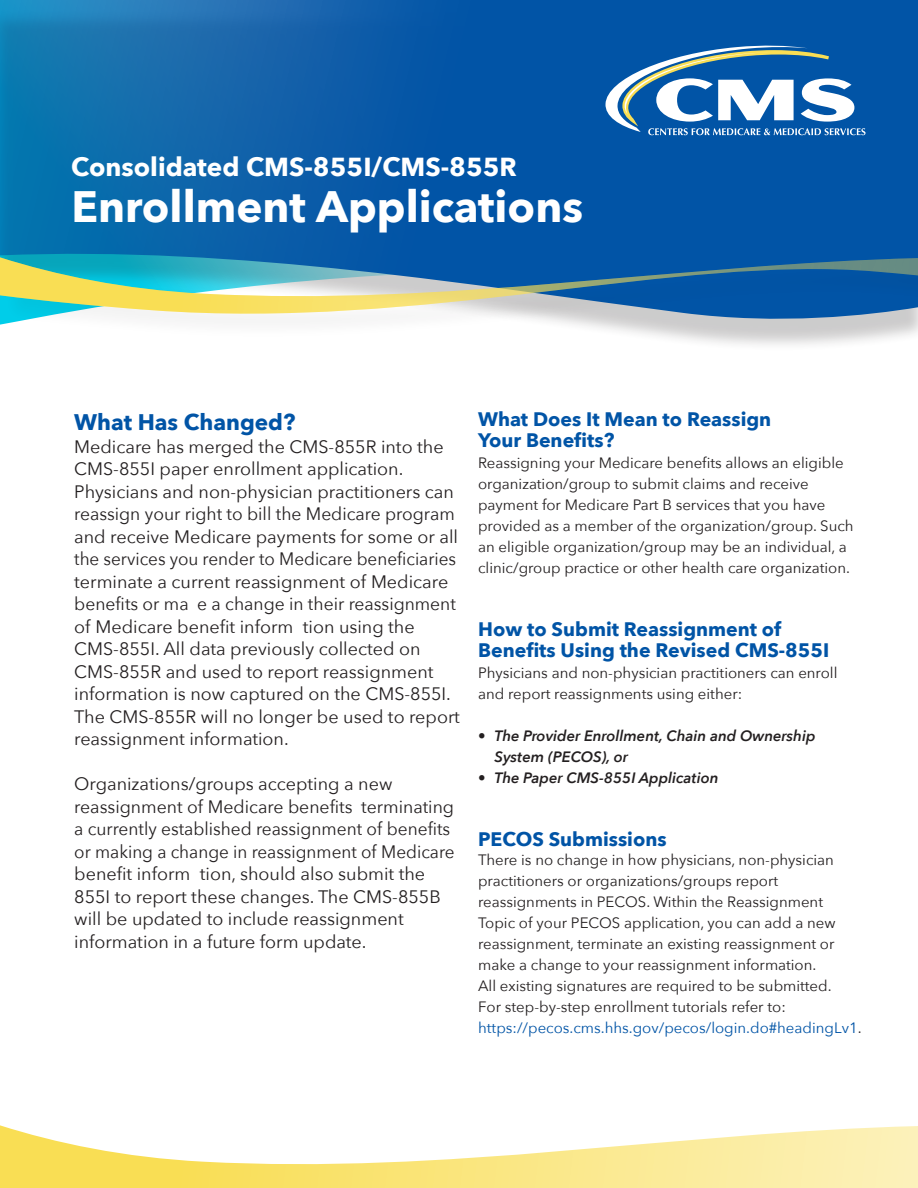
<style>
.page{position:relative;width:918px;height:1188px;background:#fff}
.page>*{position:absolute;margin:0;border:0;box-sizing:border-box;transform-origin:0 0}
.t1{font:700 43.95px "Avenir Next";color:#fff}
.t2{font:700 25.95px "Avenir Next";color:#fff}
.t3{font:700 22.5px "Avenir Next";color:#0154a6}
.t4{font:700 19.5px "Avenir Next";color:#0154a6}
.t5{font:700 19.5px "Avenir Next";color:#0154a6}
.t6{font:18px/22.5px "Avenir Next";color:#231f20}
.t7{font:18px "Avenir Next";color:#231f20;scale:.95 1}
.t8{font:18px "Avenir Next";color:#231f20;scale:.96 1}
.t9{font:15px/21px "Avenir Next";color:#231f20}
.t10{font:italic 600 15px "Avenir Next";color:#231f20}
.s1{color:#0154a6}
</style>
<div class="page">
<svg style="left:0;top:0;width:918px;height:255px;background:#085da8"></svg>
<div style="left:3px;top:262px;width:915px;height:80px;background:#231f20;opacity:.19"></div>
<svg style="left:0;top:255px;width:918px;height:75px"></svg>
<svg style="left:0;top:1125px;width:918px;height:63px"></svg>
<svg style="left:605px;top:45px;width:261px;height:90px"></svg>
<p class="t2" style="left:71px;top:144px;width:447px">Consolidated CMS-855I/CMS-855R</p>
<p class="t1" style="left:72px;top:169px;width:513px">Enrollment Applications</p>
<p class="t3" style="left:74px;top:403px;width:223px">What Has Changed?</p>
<p class="t6" style="left:74px;top:435px;width:371px">Medicare has merged the CMS-855R into the</p>
<p class="t6" style="left:74px;top:457px;width:381px">CMS-855I paper enrollment application.<br>Physicians and non-physician practitioners can</p>
<p class="t6" style="left:74px;top:502px;width:382px">reassign your right to bill the Medicare program</p>
<p class="t6" style="left:74px;top:525px;width:385px">and receive Medicare payments for some or all</p>
<p class="t7" style="left:74px;top:544px;width:404px">the services you render to Medicare beneficiaries</p>
<p class="t6" style="left:74px;top:570px;width:376px">terminate a current reassignment of Medicare</p>
<p class="t6" style="left:74px;top:592px;width:383px">benefits or ma e a change in their reassignment</p>
<p class="t6" style="left:74px;top:615px;width:387px">of Medicare benefit inform tion using the CMS-855I. All data previously collected on CMS-855R and used to report reassignment information is now captured on the CMS-855I.<br>The CMS-855R will no longer be used to report reassignment information.</p>
<p class="t6" style="left:74px;top:772px;width:381px">Organizations/groups accepting a new reassignment of Medicare benefits terminating</p>
<p class="t8" style="left:74px;top:814px;width:393px">a currently established reassignment of benefits</p>
<p class="t7" style="left:74px;top:836px;width:402px">or making a change in reassignment of Medicare</p>
<p class="t6" style="left:74px;top:862px;width:368px">benefit inform tion, should also submit the 855I to report these changes. The CMS-855B will be updated to include reassignment information in a future form update.</p>
<p class="t4" style="left:478px;top:402px;width:295px">What Does It Mean to Reassign</p>
<p class="t5" style="left:478px;top:423px;width:138px">Your Benefits?</p>
<p class="t9" style="left:478px;top:451px;width:377px">Reassigning your Medicare benefits allows an eligible organization/group to submit claims and receive payment for Medicare Part B services that you have provided as a member of the organization/group. Such an eligible organization/group may be an individual, a clinic/group practice or other health care organization.</p>
<p class="t4" style="left:478px;top:612px;width:305px">How to Submit Reassignment of</p>
<p class="t5" style="left:478px;top:633px;width:353px">Benefits Using the Revised CMS-855I</p>
<p class="t9" style="left:478px;top:661px;width:361px">Physicians and non-physician practitioners can enroll and report reassignments using either:</p>
<p class="t10" style="left:478px;top:723px;width:339px">• The Provider Enrollment, Chain and Ownership</p>
<p class="t10" style="left:495px;top:744px;width:135px">System (PECOS), or</p>
<p class="t10" style="left:478px;top:765px;width:242px">• The Paper CMS-855I Application</p>
<p class="t4" style="left:478px;top:822px;width:190px">PECOS Submissions</p>
<p class="t9" style="left:478px;top:848px;width:385px">There is no change in how physicians, non-physician practitioners or organizations/groups report reassignments in PECOS. Within the Reassignment Topic of your PECOS application, you can add a new reassignment, terminate an existing reassignment or make a change to your reassignment information.<br>All existing signatures are required to be submitted.<br>For step-by-step enrollment tutorials refer to: <span class="s1">https://pecos.cms.hhs.gov/pecos/login.do#headingLv1</span>.</p>
</div>
